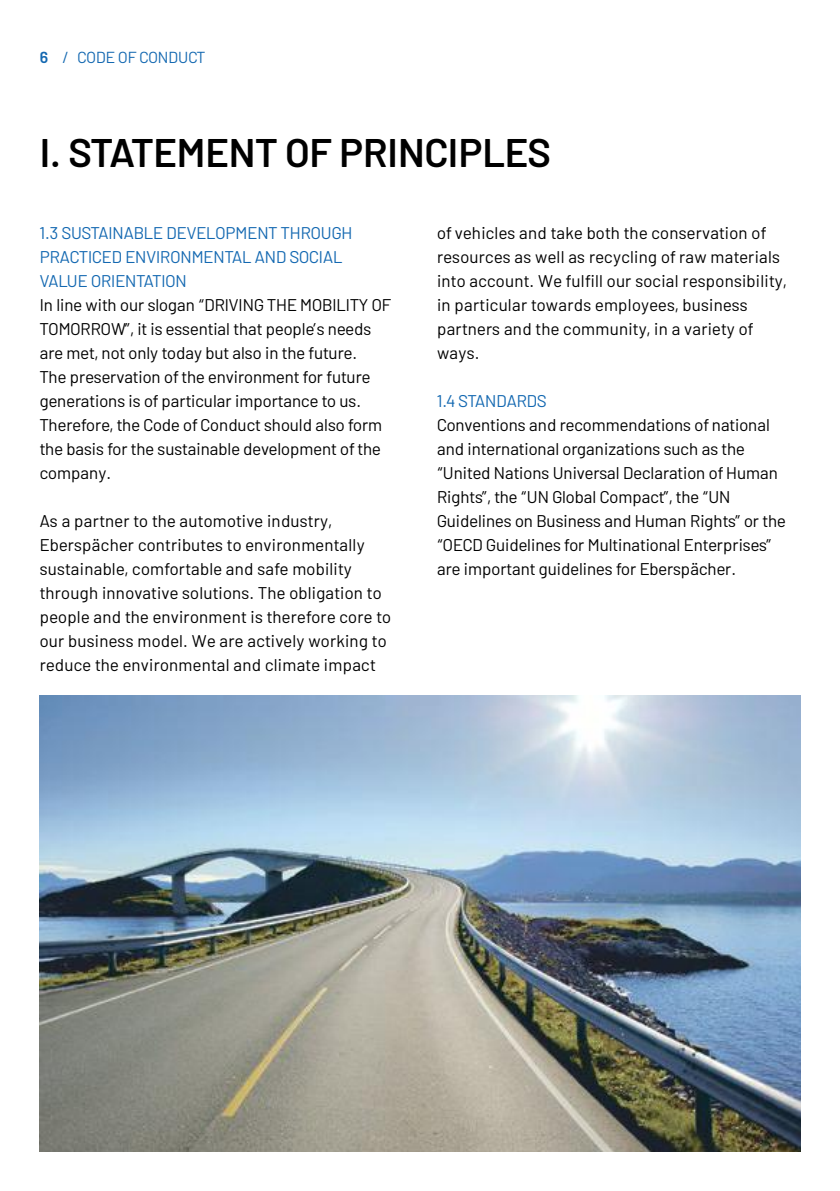
<style>
.page{position:relative;width:840px;height:1191px;background:#fff}
.page>*{position:absolute;margin:0;border:0;box-sizing:border-box;transform-origin:0 0}
.t1{font:600 40px "Barlow";color:#000}
.t2{font:17px/24px "Barlow";color:#000}
.t3{font:17px/24px "Barlow";color:#1368b1}
.t4{font:16px "Barlow";color:#1368b1}
.s1{font-weight:600}
</style>
<div class="page">
<img style="left:40px;top:695px;width:759px;height:456px">
<p class="t4" style="left:40px;top:46px;width:167px"><span class="s1">6</span> / CODE OF CONDUCT</p>
<h1 class="t1" style="left:40px;top:123px;width:512px">I. STATEMENT OF PRINCIPLES</h1>
<p class="t3" style="left:40px;top:220px;width:314px">1.3 SUSTAINABLE DEVELOPMENT THROUGH<br>PRACTICED ENVIRONMENTAL AND SOCIAL<br>VALUE ORIENTATION</p>
<p class="t2" style="left:40px;top:292px;width:353px">In line with our slogan “DRIVING THE MOBILITY OF TOMORROW”, it is essential that people’s needs are met, not only today but also in the future.<br>The preservation of the environment for future generations is of particular importance to us.<br>Therefore, the Code of Conduct should also form the basis for the sustainable development of the company.</p>
<p class="t2" style="left:40px;top:508px;width:352px">As a partner to the automotive industry, Eberspächer contributes to environmentally sustainable, comfortable and safe mobility through innovative solutions. The obligation to people and the environment is therefore core to our business model. We are actively working to reduce the environmental and climate impact</p>
<p class="t2" style="left:437px;top:220px;width:351px">of vehicles and take both the conservation of resources as well as recycling of raw materials into account. We fulfill our social responsibility, in particular towards employees, business partners and the community, in a variety of ways.</p>
<p class="t3" style="left:437px;top:388px;width:111px">1.4 STANDARDS</p>
<p class="t2" style="left:437px;top:412px;width:350px">Conventions and recommendations of national and international organizations such as the “United Nations Universal Declaration of Human Rights”, the “UN Global Compact”, the “UN Guidelines on Business and Human Rights” or the “OECD Guidelines for Multinational Enterprises” are important guidelines for Eberspächer.</p>
</div>
